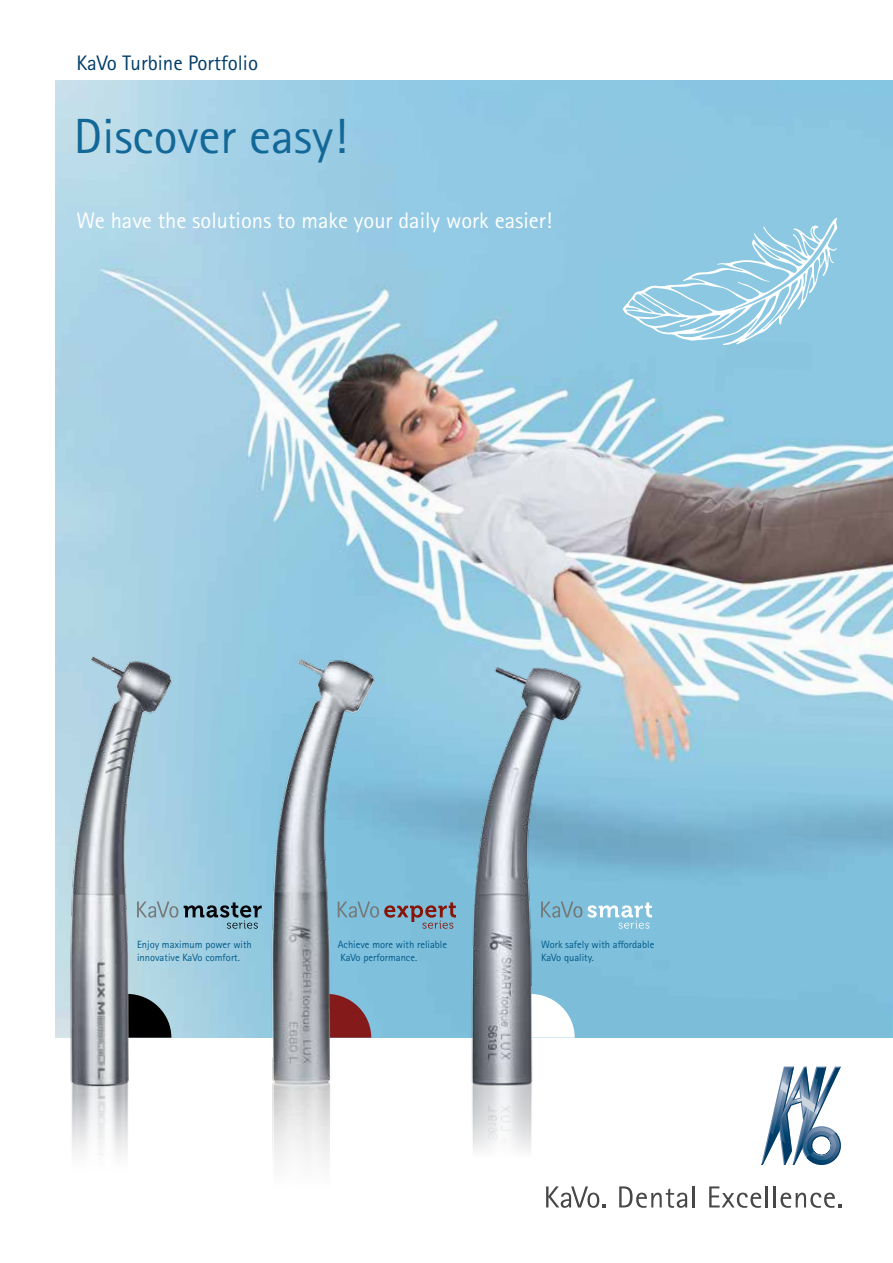
<style>
.page{position:relative;width:893px;height:1263px;background:#fff}
.page>*{position:absolute;margin:0;border:0;box-sizing:border-box;transform-origin:0 0}
.t1{font:49.5px "Rotis Sans Serif Pro Cyr";color:#136898}
.t2{font:22.5px "Rotis Sans Serif Pro Cyr";color:#fff}
.t3{font:21px "Rotis Sans Serif Pro Cyr";color:#003c68}
.t4{font:10.5px/12.6px "Rotis Sans Serif Pro Cyr";color:#005b8b}
</style>
<div class="page">
<svg style="left:761px;top:1066px;width:80px;height:99px"></svg>
<svg style="left:619px;top:1186px;width:68px;height:22px"></svg>
<hr style="left:693px;top:1186px;width:2px;height:21px;background:#474747">
<svg style="left:709px;top:1186px;width:52px;height:22px"></svg>
<hr style="left:766px;top:1186px;width:2px;height:21px;background:#474747">
<hr style="left:774px;top:1186px;width:2px;height:21px;background:#474747">
<svg style="left:780px;top:1192px;width:61px;height:16px"></svg>
<svg style="left:584px;top:1186px;width:22px;height:22px"></svg>
<img style="left:55px;top:80px;width:838px;height:958px">
<img style="left:463px;top:651px;width:121px;height:557px">
<img style="left:251px;top:641px;width:132px;height:521px">
<img style="left:55px;top:646px;width:124px;height:509px">
<svg style="left:338px;top:901px;width:118px;height:28px;background:#7ea0b3"></svg>
<svg style="left:184px;top:902px;width:78px;height:27px;background:#7399aa"></svg>
<svg style="left:137px;top:901px;width:41px;height:17px"></svg>
<svg style="left:541px;top:901px;width:111px;height:28px;background:#90c4da"></svg>
<svg style="left:623px;top:218px;width:214px;height:127px;background:#9dd0e6"></svg>
<h3 class="t3" style="left:77px;top:51px;width:183px">KaVo Turbine Portfolio</h3>
<h1 class="t1" style="left:74px;top:107px;width:275px">Discover easy!</h1>
<h2 class="t2" style="left:77px;top:207px;width:477px">We have the solutions to make your daily work easier!</h2>
<p class="t4" style="left:137px;top:938px;width:116px">Enjoy maximum power with innovative KaVo comfort.</p>
<p class="t4" style="left:338px;top:938px;width:111px">Achieve more with reliable<br>KaVo performance.</p>
<p class="t4" style="left:541px;top:938px;width:115px">Work safely with affordable<br>KaVo quality.</p>
</div>
